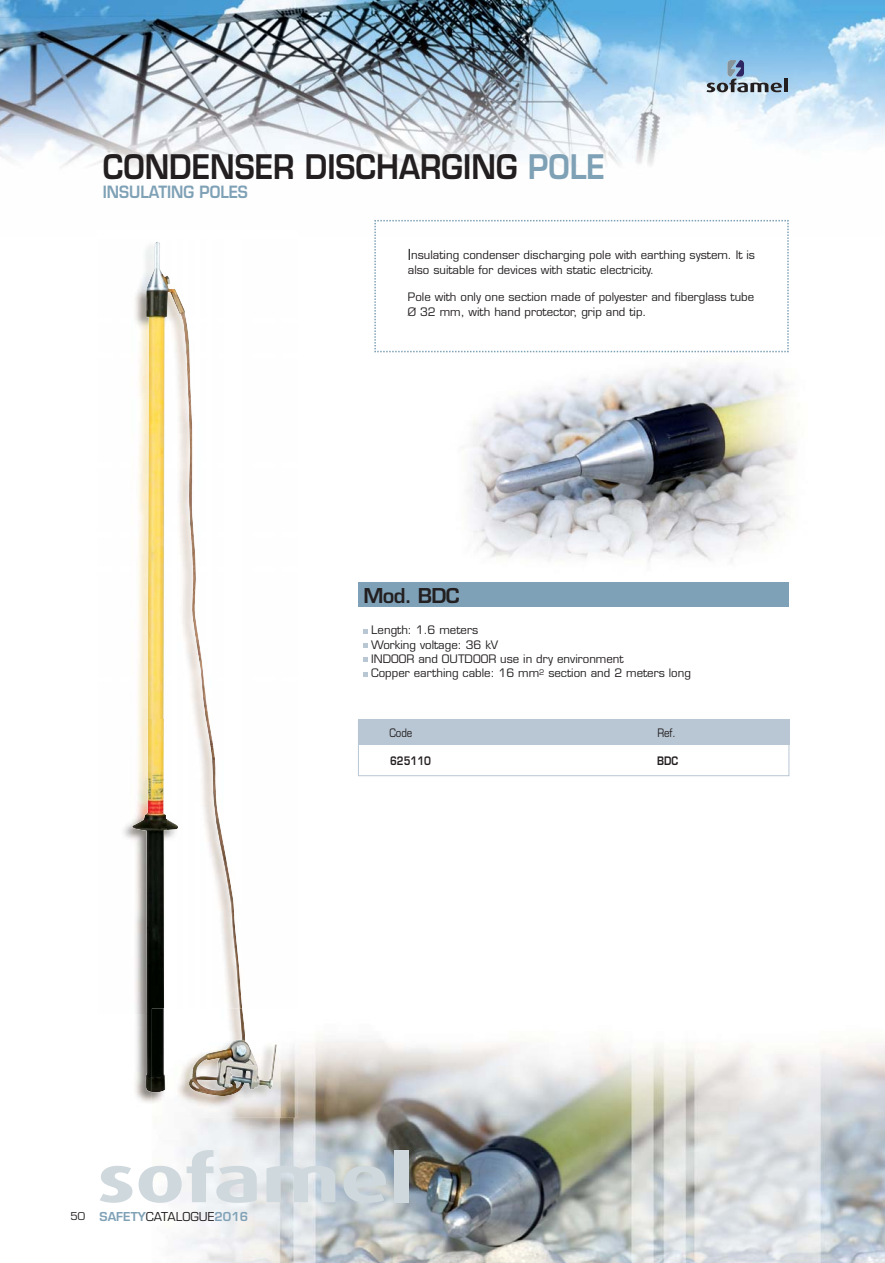
<style>
.page{position:relative;width:885px;height:1263px;background:#fff}
.page>*{position:absolute;margin:0;border:0;box-sizing:border-box;transform-origin:0 0}
.t1{font:600 33px "Eurostile";color:#231f20;scale:.9 1}
.t2{font:600 19.95px "Eurostile";letter-spacing:-.035em;color:#231f20}
.t3{font:600 16.5px "Eurostile";color:#7fa1b6;scale:.9 1}
.t4{font:600 12px "Eurostile";color:#7fa1b6}
.t5{font:11.4px/14.2px "Eurostile";color:#231f20}
.t6{font:600 11.4px "Eurostile";color:#231f20;scale:.85 1}
.t7{font:11.4px "Eurostile";color:#231f20;scale:.85 1}
.s1{color:#7fa1b6}
.s2{font-size:14.7px}
.s3{font-weight:400;font-size:10.5px;color:#231f20}
.s4{font-weight:400;color:#231f20}
</style>
<div class="page">
<img style="left:180px;top:1037px;width:704px;height:226px">
<img style="left:450px;top:365px;width:346px;height:218px">
<img style="left:0;top:0;width:884px;height:168px">
<svg style="left:706px;top:60px;width:81px;height:32px;background:#88a8c1"></svg>
<svg style="left:100px;top:1166px;width:32px;height:37px"></svg>
<svg style="left:139px;top:1149px;width:118px;height:54px"></svg>
<svg style="left:266px;top:1166px;width:69px;height:36px;background:#ced7dc"></svg>
<svg style="left:343px;top:1166px;width:43px;height:37px;background:#c8d2d7"></svg>
<div style="left:394px;top:1150px;width:14px;height:52px;background:#ced8dd"></div>
<svg style="left:374px;top:219px;width:415px;height:134px"></svg>
<div style="left:358px;top:583px;width:430px;height:24px;background:#7ea1b7"></div>
<div style="left:358px;top:720px;width:431px;height:56px;border:1px solid #b9c7d4"></div>
<div style="left:358px;top:720px;width:431px;height:25px;background:#b9c7d4"></div>
<img style="left:123px;top:273px;width:82px;height:566px">
<img style="left:135px;top:1092px;width:17px;height:11px">
<img style="left:152px;top:1037px;width:145px;height:81px">
<img style="left:145px;top:242px;width:60px;height:478px">
<img style="left:205px;top:691px;width:37px;height:317px">
<img style="left:131px;top:720px;width:37px;height:372px">
<svg style="left:168px;top:818px;width:12px;height:13px"></svg>
<img style="left:152px;top:1008px;width:125px;height:88px">
<svg style="left:363px;top:629px;width:4px;height:4px"></svg>
<svg style="left:363px;top:643px;width:4px;height:5px"></svg>
<svg style="left:363px;top:658px;width:4px;height:4px"></svg>
<svg style="left:363px;top:672px;width:4px;height:4px"></svg>
<h1 class="t1" style="left:103px;top:154px;width:559px">CONDENSER DISCHARGING <span class="s1">POLE</span></h1>
<h3 class="t3" style="left:103px;top:186px;width:163px">INSULATING POLES</h3>
<p class="t5" style="left:408px;top:249px;width:349px"><span class="s2">I</span>nsulating condenser discharging pole with earthing system. It is also suitable for devices with static electricity.</p>
<p class="t5" style="left:408px;top:291px;width:348px">Pole with only one section made of polyester and fiberglass tube<br>Ø 32 mm, with hand protector, grip and tip.</p>
<h2 class="t2" style="left:363px;top:588px;width:98px">Mod. BDC</h2>
<p class="t5" style="left:371px;top:624px;width:321px">Length: 1.6 meters<br>Working voltage: 36 kV<br>INDOOR and OUTDOOR use in dry environment<br>Copper earthing cable: 16 mm<sup>2</sup> section and 2 meters long</p>
<p class="t7" style="left:389px;top:729px;width:29px">Code</p>
<p class="t7" style="left:657px;top:729px;width:23px">Ref.</p>
<p class="t6" style="left:390px;top:756px;width:50px">625110</p>
<p class="t6" style="left:657px;top:756px;width:26px">BDC</p>
<p class="t4" style="left:70px;top:1212px;width:179px"><span class="s3">50</span> SAFETY<span class="s4">CATALOGUE</span>2016</p>
</div>
